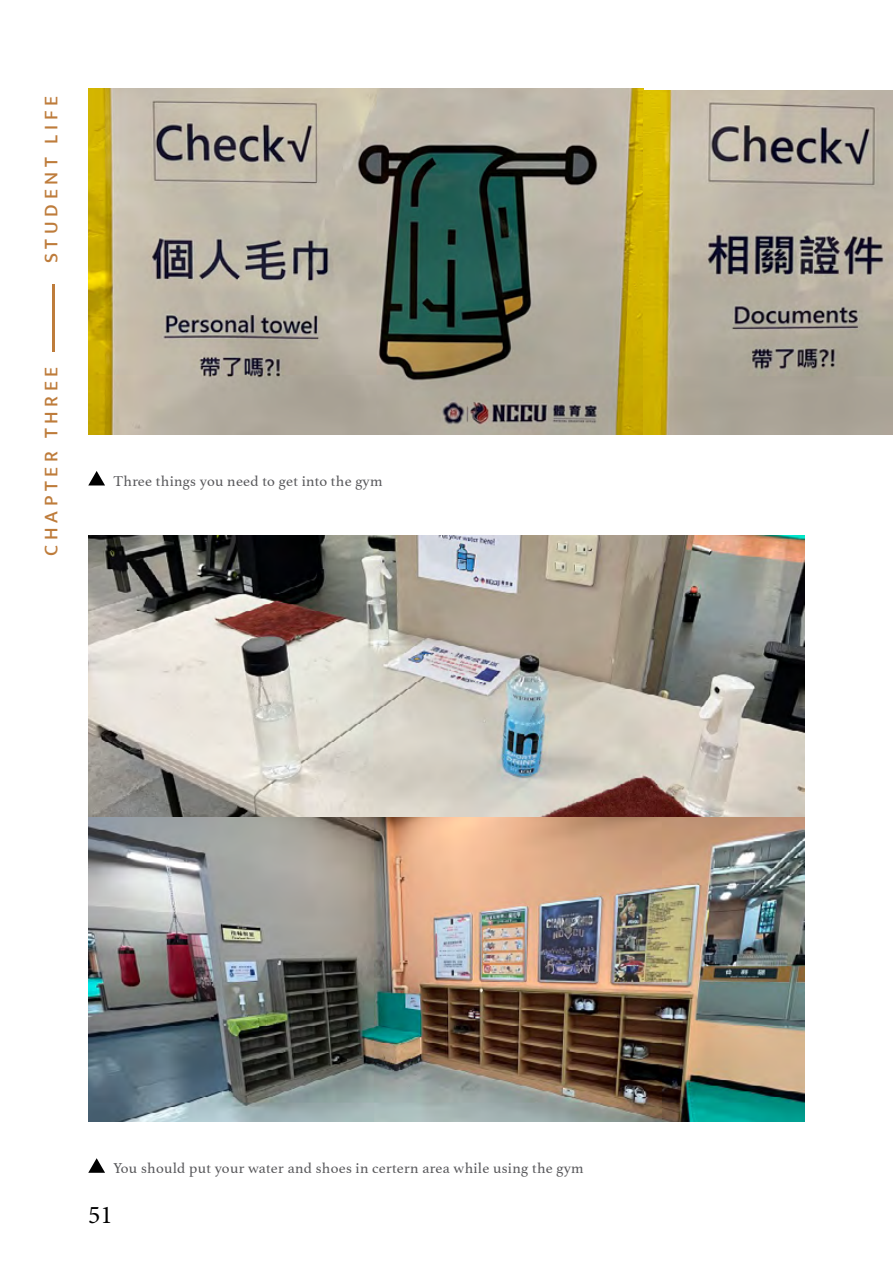
<style>
.page{position:relative;width:893px;height:1263px;background:#fff}
.page>*{position:absolute;margin:0;border:0;box-sizing:border-box;transform-origin:0 0}
.t1{font:25.5px "Minion Pro";color:#000}
.t2{font:500 19.5px "Mukta Mahee";letter-spacing:.24em;color:#be7c3b}
.t3{font:15px "Athelas";letter-spacing:.02em;color:#58585b}
</style>
<div class="page">
<hr style="left:52px;top:284px;width:2px;height:68px;background:#be7c3b">
<img style="left:88px;top:89px;width:805px;height:345px">
<svg style="left:88px;top:471px;width:17px;height:14px"></svg>
<svg style="left:88px;top:1158px;width:17px;height:15px"></svg>
<img style="left:88px;top:536px;width:716px;height:586px">
<h2 class="t2" style="left:39px;top:263px;width:169px;rotate:-90deg">STUDENT LIFE</h2>
<h2 class="t2" style="left:39px;top:556px;width:190px;rotate:-90deg">CHAPTER THREE</h2>
<p class="t3" style="left:113px;top:469px;width:271px">Three things you need to get into the gym</p>
<p class="t3" style="left:113px;top:1156px;width:472px">You should put your water and shoes in certern area while using the gym</p>
<h1 class="t1" style="left:88px;top:1198px;width:26px">51</h1>
</div>
